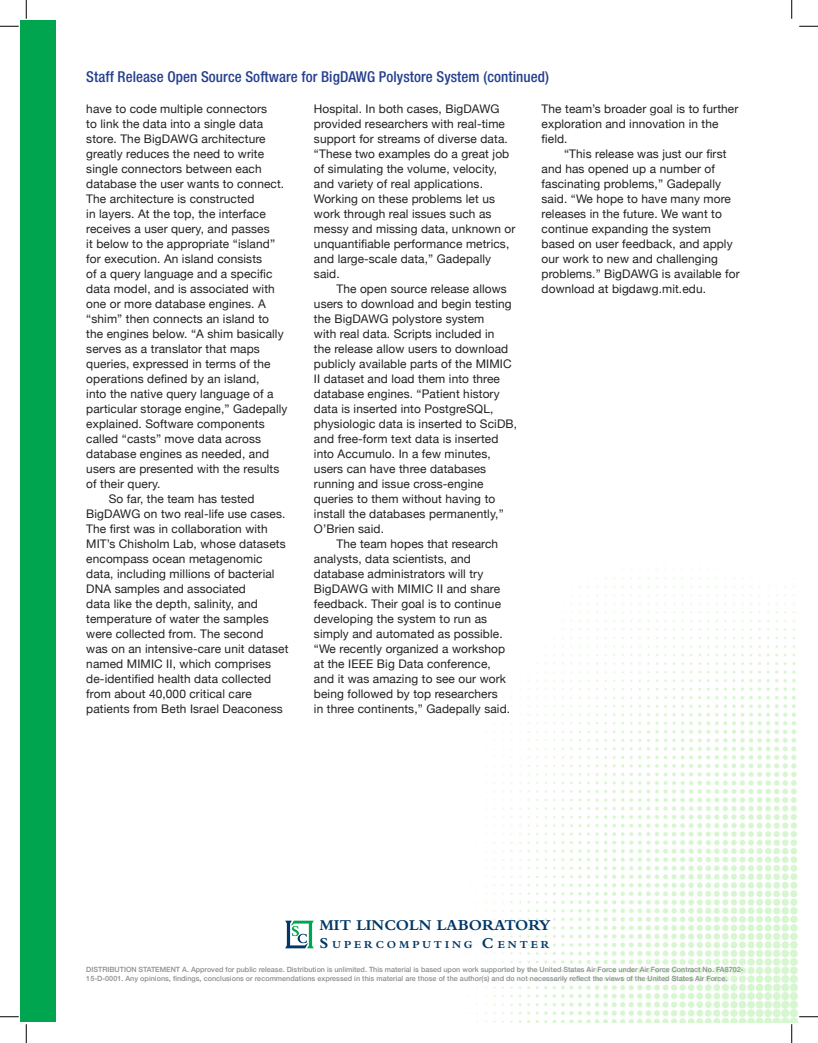
<style>
.page{position:relative;width:818px;height:1043px;background:#fff}
.page>*{position:absolute;margin:0;border:0;box-sizing:border-box;transform-origin:0 0}
.t1{font:700 15.75px "Bembo Std";color:#003767}
.t2{font:500 condensed 15px "Helvetica Neue LT Std";letter-spacing:.005em;color:#253f8e}
.Body_Text_-_9_5pt{font:11.88px/15px "Helvetica Neue";letter-spacing:.01em;color:#231f20}
.t3{font:700 11.12px "Bembo Std";letter-spacing:.265em;color:#003767}
.t4{font:500 7.25px/8.5px "Helvetica Neue";color:#8b8d90}
.s1{font-size:15.88px}
</style>
<div class="page">
<img style="left:477px;top:569px;width:320px;height:453px">
<div style="left:21px;top:21px;width:35px;height:1001px;background:#00a54f"></div>
<svg style="left:285px;top:920px;width:29px;height:28px"></svg>
<svg style="left:0;top:25px;width:19px;height:2px"></svg>
<svg style="left:799px;top:25px;width:19px;height:2px"></svg>
<svg style="left:0;top:1016px;width:19px;height:1px"></svg>
<svg style="left:799px;top:1016px;width:19px;height:1px"></svg>
<svg style="left:25px;top:0;width:2px;height:19px"></svg>
<svg style="left:25px;top:1024px;width:2px;height:18px"></svg>
<svg style="left:791px;top:0;width:1px;height:19px"></svg>
<svg style="left:791px;top:1024px;width:1px;height:18px"></svg>
<p class="t2" style="left:86px;top:68px;width:464px">Staff Release Open Source Software for BigDAWG Polystore System (continued)</p>
<p class="Body_Text_-_9_5pt" style="left:541px;top:102px;width:198px">The team’s broader goal is to further exploration and innovation in the field.</p>
<p class="Body_Text_-_9_5pt" style="left:541px;top:147px;width:199px;text-indent:22px">“This release was just our first and has opened up a number of fascinating problems,” Gadepally said. “We hope to have many more releases in the future. We want to continue expanding the system based on user feedback, and apply our work to new and challenging problems.” BigDAWG is available for download at bigdawg.mit.edu.</p>
<p class="Body_Text_-_9_5pt" style="left:314px;top:102px;width:203px">Hospital. In both cases, BigDAWG provided researchers with real-time support for streams of diverse data. “These two examples do a great job of simulating the volume, velocity, and variety of real applications.<br>Working on these problems let us work through real issues such as messy and missing data, unknown or unquantifiable performance metrics, and large-scale data,” Gadepally said.</p>
<p class="Body_Text_-_9_5pt" style="left:314px;top:282px;width:204px;text-indent:22px">The open source release allows users to download and begin testing the BigDAWG polystore system<br>with real data. Scripts included in<br>the release allow users to download publicly available parts of the MIMIC II dataset and load them into three database engines. “Patient history data is inserted into PostgreSQL, physiologic data is inserted to SciDB, and free-form text data is inserted into Accumulo. In a few minutes, users can have three databases running and issue cross-engine queries to them without having to install the databases permanently,” O’Brien said.</p>
<p class="Body_Text_-_9_5pt" style="left:314px;top:537px;width:198px;text-indent:22px">The team hopes that research analysts, data scientists, and database administrators will try BigDAWG with MIMIC II and share feedback. Their goal is to continue developing the system to run as simply and automated as possible. “We recently organized a workshop at the IEEE Big Data conference, and it was amazing to see our work being followed by top researchers<br>in three continents,” Gadepally said.</p>
<p class="Body_Text_-_9_5pt" style="left:86px;top:102px;width:203px">have to code multiple connectors<br>to link the data into a single data store. The BigDAWG architecture greatly reduces the need to write single connectors between each database the user wants to connect.<br>The architecture is constructed<br>in layers. At the top, the interface receives a user query, and passes<br>it below to the appropriate “island” for execution. An island consists<br>of a query language and a specific data model, and is associated with one or more database engines. A “shim” then connects an island to the engines below. “A shim basically serves as a translator that maps queries, expressed in terms of the operations defined by an island,<br>into the native query language of a particular storage engine,” Gadepally explained. Software components called “casts” move data across database engines as needed, and users are presented with the results of their query.</p>
<p class="Body_Text_-_9_5pt" style="left:86px;top:492px;width:204px;text-indent:22px">So far, the team has tested BigDAWG on two real-life use cases.<br>The first was in collaboration with MIT’s Chisholm Lab, whose datasets encompass ocean metagenomic data, including millions of bacterial DNA samples and associated<br>data like the depth, salinity, and temperature of water the samples were collected from. The second<br>was on an intensive-care unit dataset named MIMIC II, which comprises de-identified health data collected from about 40,000 critical care patients from Beth Israel Deaconess</p>
<p class="t1" style="left:319px;top:916px;width:232px">MIT LINCOLN LABORATORY</p>
<p class="t3" style="left:319px;top:938px;width:232px"><span class="s1">S</span> UPERCOMPUTING <span class="s1">C</span> ENTER</p>
<p class="t4" style="left:86px;top:965px;width:658px">DISTRIBUTION STATEMENT A. Approved for public release. Distribution is unlimited. This material is based upon work supported by the United States Air Force under Air Force Contract No. FA8702-<br>15-D-0001. Any opinions, findings, conclusions or recommendations expressed in this material are those of the author(s) and do not necessarily reflect the views of the United States Air Force.</p>
</div>
